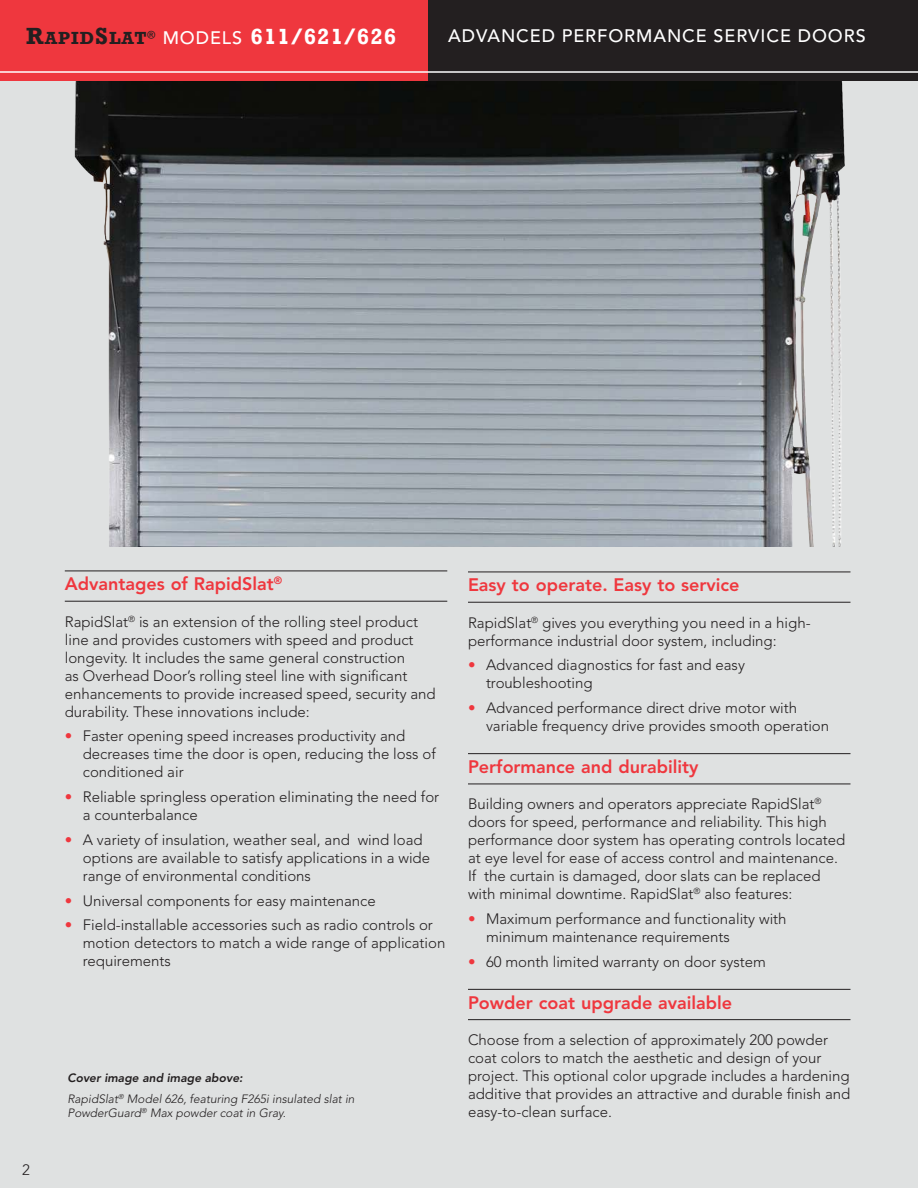
<style>
.page{position:relative;width:918px;height:1188px;background:#fff}
.page>*{position:absolute;margin:0;border:0;box-sizing:border-box;transform-origin:0 0}
.t1{font:700 22.5px "Rockwell";letter-spacing:.05em;color:#fff}
.t2{font:800 18px "Avenir LT Std";color:#ef373e}
.t3{font:500 18px "Avenir LT Std";letter-spacing:.05em;color:#fff}
.t4{font:300 15px/18px "Avenir LT Std";color:#231f20}
.t5{font:italic 300 12px/21.1px "Avenir LT Std";color:#231f20}
.s1{font-size:24px;color:#231f20}
.s2{font-size:18px;color:#231f20}
.s3{font-family:"Avenir LT Std";font-weight:500;font-size:18px}
.s4{color:#ef373e}
.s5{font-weight:800}
</style>
<div class="page">
<div style="left:0;top:55px;width:918px;height:1133px;background:#dfe1e1"></div>
<div style="left:0;top:0;width:918px;height:81px;background:#231f20"></div>
<div style="left:0;top:0;width:428px;height:81px;background:#ef373e"></div>
<hr style="left:0;top:71px;width:918px;height:2px;background:#fff">
<hr style="left:65px;top:571px;width:382px;height:1px;background:#231f20">
<hr style="left:65px;top:601px;width:382px;height:1px;background:#231f20">
<hr style="left:468px;top:572px;width:383px;height:1px;background:#231f20">
<hr style="left:468px;top:602px;width:383px;height:1px;background:#231f20">
<hr style="left:468px;top:753px;width:383px;height:1px;background:#231f20">
<hr style="left:468px;top:784px;width:383px;height:1px;background:#231f20">
<hr style="left:468px;top:989px;width:383px;height:1px;background:#231f20">
<hr style="left:468px;top:1019px;width:383px;height:1px;background:#231f20">
<img style="left:74px;top:81px;width:771px;height:465px">
<h1 class="t1" style="left:26px;top:23px;width:372px"><span class="s1">R</span><span class="s2">APID</span><span class="s1">S</span><span class="s2">LAT</span><sup>®</sup> <span class="s3">MODELS</span> 611/621/626</h1>
<p class="t3" style="left:448px;top:29px;width:419px">ADVANCED PERFORMANCE SERVICE DOORS</p>
<p class="t4" style="left:22px;top:1162px;width:9px">2</p>
<p class="t2" style="left:65px;top:577px;width:219px">Advantages of RapidSlat<sup>®</sup></p>
<p class="t4" style="left:65px;top:614px;width:373px">RapidSlat<sup>®</sup> is an extension of the rolling steel product line and provides customers with speed and product longevity. It includes the same general construction<br>as Overhead Door’s rolling steel line with significant enhancements to provide increased speed, security and durability. These innovations include:</p>
<p class="t4" style="left:83px;top:728px;width:355px;text-indent:-18px"><span class="s4">•</span> Faster opening speed increases productivity and decreases time the door is open, reducing the loss of conditioned air</p>
<p class="t4" style="left:83px;top:789px;width:358px;text-indent:-18px"><span class="s4">•</span> Reliable springless operation eliminating the need for a counterbalance</p>
<p class="t4" style="left:83px;top:832px;width:349px;text-indent:-18px"><span class="s4">•</span> A variety of insulation, weather seal, and wind load options are available to satisfy applications in a wide range of environmental conditions</p>
<p class="t4" style="left:65px;top:893px;width:312px"><span class="s4">•</span> Universal components for easy maintenance</p>
<p class="t4" style="left:83px;top:917px;width:364px;text-indent:-18px"><span class="s4">•</span> Field-installable accessories such as radio controls or motion detectors to match a wide range of application requirements</p>
<p class="t5" style="left:67px;top:1068px;width:289px"><span class="s5">Cover image and image above:<br></span>RapidSlat<sup>®</sup> Model 626, featuring F265i insulated slat in</p>
<p class="t5" style="left:68px;top:1103px;width:220px">PowderGuard<sup>®</sup> Max powder coat in Gray.</p>
<p class="t2" style="left:468px;top:578px;width:273px">Easy to operate. Easy to service</p>
<p class="t4" style="left:468px;top:615px;width:344px">RapidSlat<sup>®</sup> gives you everything you need in a high&shy;performance industrial door system, including:</p>
<p class="t4" style="left:486px;top:657px;width:260px;text-indent:-18px"><span class="s4">•</span> Advanced diagnostics for fast and easy troubleshooting</p>
<p class="t4" style="left:486px;top:700px;width:345px;text-indent:-18px"><span class="s4">•</span> Advanced performance direct drive motor with variable frequency drive provides smooth operation</p>
<p class="t2" style="left:468px;top:759px;width:232px">Performance and durability</p>
<p class="t4" style="left:468px;top:796px;width:379px">Building owners and operators appreciate RapidSlat<sup>® </sup>doors for speed, performance and reliability. This high performance door system has operating controls located at eye level for ease of access control and maintenance.<br>If the curtain is damaged, door slats can be replaced with minimal downtime. RapidSlat<sup>®</sup> also features:</p>
<p class="t4" style="left:486px;top:911px;width:302px;text-indent:-18px"><span class="s4">•</span> Maximum performance and functionality with minimum maintenance requirements</p>
<p class="t4" style="left:468px;top:954px;width:299px"><span class="s4">•</span> 60 month limited warranty on door system</p>
<p class="t2" style="left:468px;top:995px;width:266px">Powder coat upgrade available</p>
<p class="t4" style="left:468px;top:1032px;width:384px">Choose from a selection of approximately 200 powder coat colors to match the aesthetic and design of your project. This optional color upgrade includes a hardening additive that provides an attractive and durable finish and easy-to-clean surface.</p>
</div>
